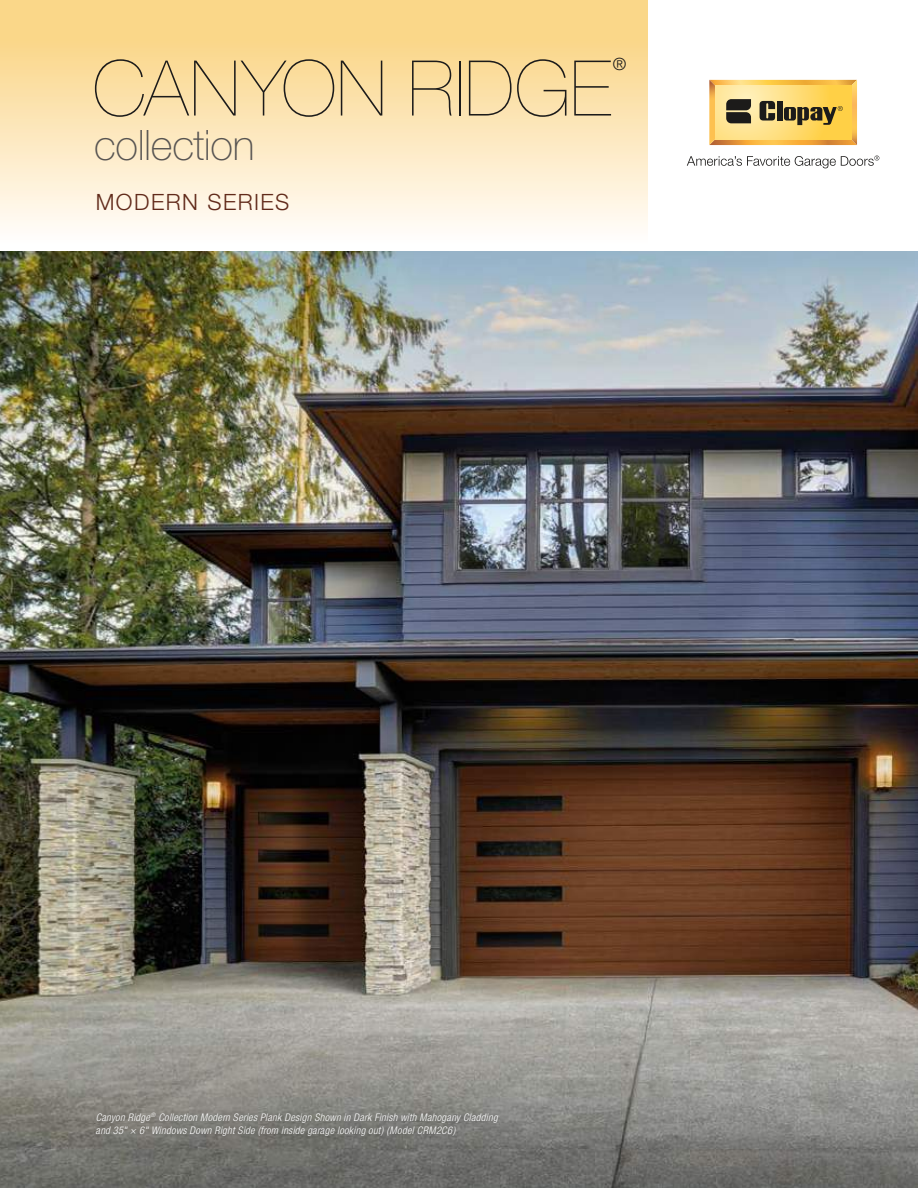
<style>
.page{position:relative;width:918px;height:1188px;background:#fff}
.page>*{position:absolute;margin:0;border:0;box-sizing:border-box;transform-origin:0 0}
.t1{font:200 76.95px "Helvetica Neue";color:#1c1b1a}
.t2{font:100 42px "Helvetica Neue";letter-spacing:-.01em;color:#575452}
.t3{font:300 22.5px "Helvetica Neue";letter-spacing:.065em;color:#612a1a}
.t4{font:300 16.95px "Helvetica Neue";color:#1c1b1a}
.t5{font:italic 300 condensed 10.5px/13.5px "Helvetica Neue";letter-spacing:.03em;color:#fff}
</style>
<div class="page">
<div style="left:0;top:0;width:648px;height:251px;background:linear-gradient(to bottom,#f9d179,#fffefe)"></div>
<img style="left:0;top:251px;width:918px;height:937px">
<svg style="left:687px;top:156px;width:192px;height:12px"></svg>
<svg style="left:709px;top:80px;width:148px;height:65px;background:#dab760"></svg>
<div style="left:89px;top:1105px;width:416px;height:38px;background:#1c1b1a;opacity:.45"></div>
<h1 class="t1" style="left:93px;top:44px;width:520px">CANYON RIDGE</h1>
<h3 class="t4" style="left:613px;top:53px;width:15px">®</h3>
<h2 class="t2" style="left:94px;top:121px;width:162px">collection</h2>
<h3 class="t3" style="left:96px;top:188px;width:195px">MODERN SERIES</h3>
<p class="t5" style="left:96px;top:1110px;width:404px">Canyon Ridge<sup>®</sup> Collection Modern Series Plank Design Shown in Dark Finish with Mahogany Cladding and 35" × 6" Windows Down Right Side (from inside garage looking out) (Model CRM2C6)</p>
</div>
